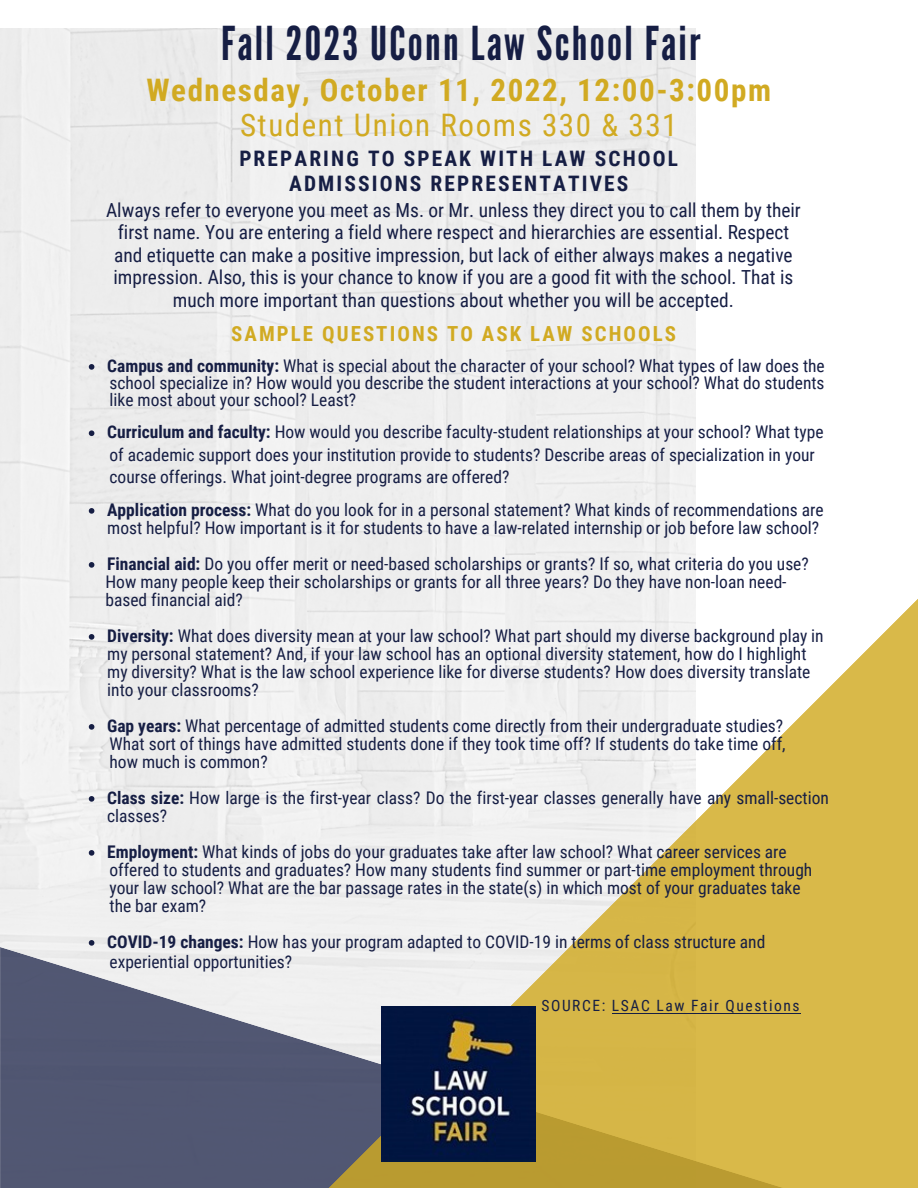
<style>
.page{position:relative;width:918px;height:1188px;background:#fff}
.page>*{position:absolute;margin:0;border:0;box-sizing:border-box;transform-origin:0 0}
.t1{font:46.65px "League Gothic";letter-spacing:.05em;color:#161e44}
.t2{font:700 31.05px/34.8px "Roboto Condensed";letter-spacing:.05em;color:#d1aa22;text-align:center}
.t3{font:700 21.3px/24.8px "Roboto Condensed";letter-spacing:.1em;color:#161e44;text-align:center}
.t4{font:700 20.85px "Roboto Condensed";letter-spacing:.1em;color:#d1aa22}
.t5{font:19.35px/22.5px "Roboto Condensed";color:#161e44;text-align:center}
.t6{font:17.4px/18px "Roboto Condensed";color:#161e44}
.t7{font:15.6px "Roboto Condensed";letter-spacing:.1em;color:#161e44}
.s1{font-weight:400}
.s2{font-weight:700}
</style>
<div class="page">
<div style="left:0;top:29px;width:696px;height:903px;background:#eee"></div>
<svg style="left:0;top:932px;width:306px;height:256px;fill:#515772"></svg>
<svg style="left:306px;top:594px;width:612px;height:594px"></svg>
<img style="left:382px;top:1007px;width:154px;height:154px">
<hr style="left:612px;top:1013px;width:189px;height:1px;background:#161e44">
<svg style="left:89px;top:364px;width:5px;height:6px"></svg>
<svg style="left:89px;top:430px;width:5px;height:6px"></svg>
<svg style="left:89px;top:508px;width:5px;height:6px"></svg>
<svg style="left:89px;top:562px;width:5px;height:6px"></svg>
<svg style="left:89px;top:634px;width:5px;height:6px"></svg>
<svg style="left:89px;top:724px;width:5px;height:6px"></svg>
<svg style="left:89px;top:796px;width:5px;height:6px"></svg>
<svg style="left:89px;top:850px;width:5px;height:6px"></svg>
<svg style="left:89px;top:940px;width:5px;height:6px"></svg>
<p class="t1" style="left:221px;top:16px;width:481px">Fall 2023 UConn Law School Fair</p>
<p class="t2" style="left:147px;top:73px;width:626px">Wednesday, October 11, 2022, 12:00-3:00pm<br><span class="s1">Student Union Rooms 330 &amp; 331</span></p>
<p class="t3" style="left:239px;top:146px;width:440px">PREPARING TO SPEAK WITH LAW SCHOOL<br>ADMISSIONS REPRESENTATIVES</p>
<p class="t5" style="left:106px;top:199px;width:696px">Always refer to everyone you meet as Ms. or Mr. unless they direct you to call them by their first name. You are entering a field where respect and hierarchies are essential. Respect and etiquette can make a positive impression, but lack of either always makes a negative impression. Also, this is your chance to know if you are a good fit with the school. That is much more important than questions about whether you will be accepted.</p>
<p class="t4" style="left:231px;top:322px;width:446px">SAMPLE QUESTIONS TO ASK LAW SCHOOLS</p>
<p class="t6" style="left:107px;top:357px;width:719px"><span class="s2">Campus and community:</span> What is special about the character of your school? What types of law does the</p>
<p class="t6" style="left:110px;top:374px;width:717px">school specialize in? How would you describe the student interactions at your school? What do students</p>
<p class="t6" style="left:110px;top:391px;width:248px">like most about your school? Least?</p>
<p class="t6" style="left:110px;top:446px;width:707px">of academic support does your institution provide to students? Describe areas of specialization in your</p>
<p class="t6" style="left:110px;top:468px;width:401px">course offerings. What joint-degree programs are offered?</p>
<p class="t6" style="left:107px;top:423px;width:718px"><span class="s2">Curriculum and faculty:</span> How would you describe faculty-student relationships at your school? What type</p>
<p class="t6" style="left:107px;top:501px;width:718px"><span class="s2">Application process:</span> What do you look for in a personal statement? What kinds of recommendations are most helpful? How important is it for students to have a law-related internship or job before law school?</p>
<p class="t6" style="left:107px;top:555px;width:703px"><span class="s2">Financial aid:</span> Do you offer merit or need-based scholarships or grants? If so, what criteria do you use?</p>
<p class="t6" style="left:106px;top:573px;width:683px">How many people keep their scholarships or grants for all three years? Do they have non-loan need-</p>
<p class="t6" style="left:106px;top:591px;width:139px">based financial aid?</p>
<p class="t6" style="left:107px;top:627px;width:718px"><span class="s2">Diversity:</span> What does diversity mean at your law school? What part should my diverse background play in my personal statement? And, if your law school has an optional diversity statement, how do I highlight my diversity? What is the law school experience like for diverse students? How does diversity translate into your classrooms?</p>
<p class="t6" style="left:107px;top:717px;width:678px"><span class="s2">Gap years:</span> What percentage of admitted students come directly from their undergraduate studies?</p>
<p class="t6" style="left:110px;top:735px;width:678px">What sort of things have admitted students done if they took time off? If students do take time off,</p>
<p class="t6" style="left:110px;top:753px;width:160px">how much is common?</p>
<p class="t6" style="left:107px;top:789px;width:723px"><span class="s2">Class size:</span> How large is the first-year class? Do the first-year classes generally have any small-section classes?</p>
<p class="t6" style="left:107px;top:843px;width:681px"><span class="s2">Employment:</span> What kinds of jobs do your graduates take after law school? What career services are</p>
<p class="t6" style="left:110px;top:861px;width:704px">offered to students and graduates? How many students find summer or part-time employment through</p>
<p class="t6" style="left:110px;top:879px;width:693px">your law school? What are the bar passage rates in the state(s) in which most of your graduates take</p>
<p class="t6" style="left:110px;top:897px;width:98px">the bar exam?</p>
<p class="t6" style="left:107px;top:933px;width:660px"><span class="s2">COVID-19 changes:</span> How has your program adapted to COVID-19 in terms of class structure and</p>
<p class="t6" style="left:110px;top:953px;width:184px">experiential opportunities?</p>
<p class="t7" style="left:542px;top:997px;width:260px">SOURCE: LSAC Law Fair Questions</p>
</div>
